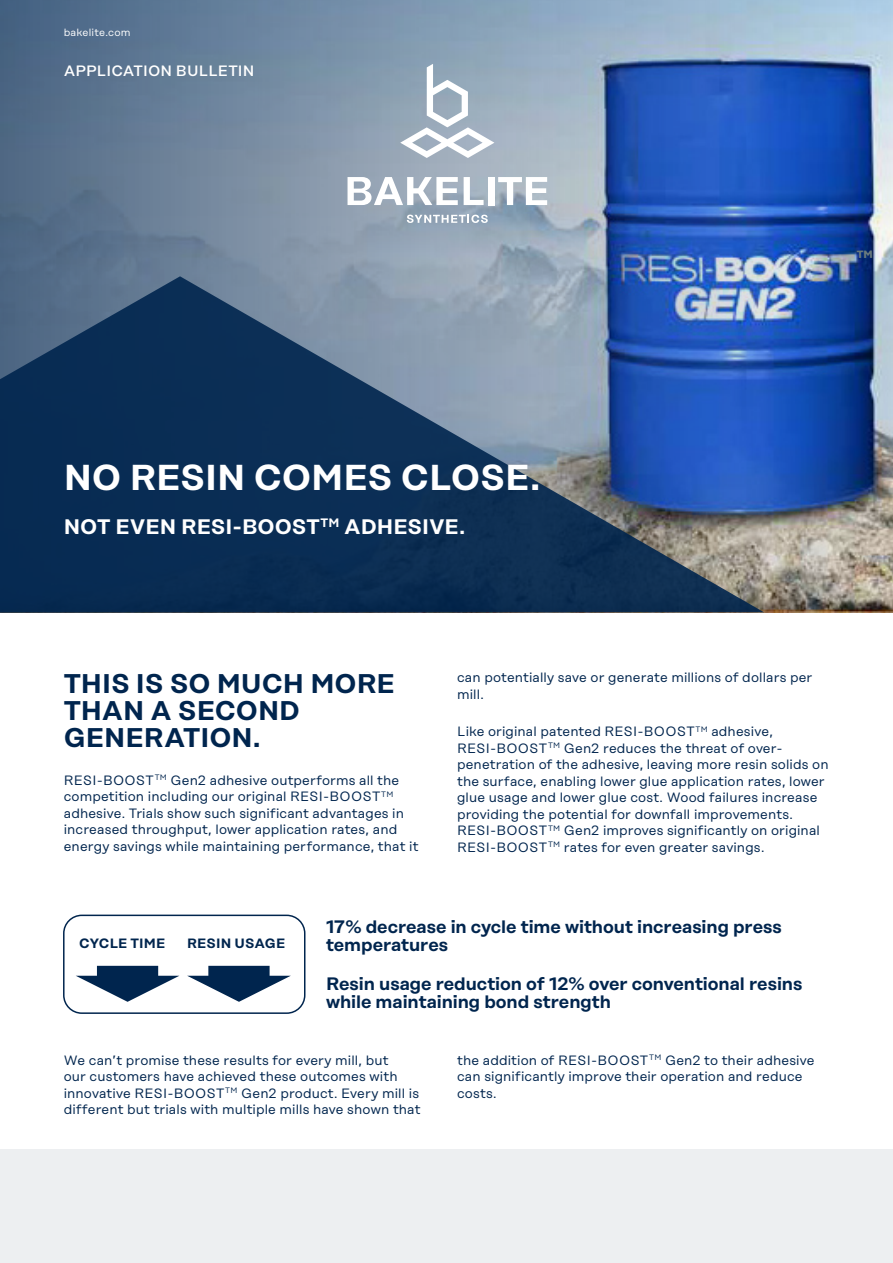
<style>
.page{position:relative;width:893px;height:1263px;background:#fff}
.page>*{position:absolute;margin:0;border:0;box-sizing:border-box;transform-origin:0 0}
.Headline{font:600 36px "Rational Display";letter-spacing:-.005em;color:#fff}
.Headline_24_Pt{font:600 27px/27px "Rational Display";color:#00254e}
.Headline-2{font:600 21px "Rational Display";letter-spacing:-.005em;color:#fff}
.Headline_24_Pt-2{font:600 18px/18px "Rational Display";color:#00254e}
.t1{font:500 15px "Rational Display";letter-spacing:.005em;color:#fff}
.Headline_24_Pt-3{font:13.5px/16.5px "Rational Display";letter-spacing:.01em;color:#00254e}
.Body_Text_9_Pt{font:600 13.5px "Rational Display";letter-spacing:.01em;color:#00254e}
.t2{font:10.5px "Rational Display";letter-spacing:.015em;color:#fff}
</style>
<div class="page">
<div style="left:0;top:1149px;width:893px;height:114px;background:#edeff1"></div>
<img style="left:0;top:0;width:893px;height:612px">
<svg style="left:0;top:276px;width:764px;height:336px;background:#315077"></svg>
<svg style="left:76px;top:966px;width:103px;height:36px"></svg>
<svg style="left:187px;top:966px;width:104px;height:36px"></svg>
<div style="left:63px;top:914px;width:242px;height:100px;border:2px solid #00254e;border-radius:18px"></div>
<svg style="left:400px;top:64px;width:94px;height:94px"></svg>
<svg style="left:348px;top:177px;width:110px;height:28px"></svg>
<svg style="left:464px;top:177px;width:20px;height:28px"></svg>
<div style="left:488px;top:177px;width:6px;height:28px;background:#fff"></div>
<svg style="left:498px;top:177px;width:49px;height:28px"></svg>
<svg style="left:407px;top:215px;width:81px;height:8px"></svg>
<svg style="left:857px;top:250px;width:15px;height:8px"></svg>
<p class="t2" style="left:64px;top:27px;width:68px">bakelite.com</p>
<p class="t1" style="left:64px;top:62px;width:192px">APPLICATION BULLETIN</p>
<p class="Headline" style="left:64px;top:456px;width:478px">NO RESIN COMES CLOSE.</p>
<p class="Headline-2" style="left:64px;top:514px;width:403px">NOT EVEN RESI-BOOST<sup>TM</sup> ADHESIVE.</p>
<p class="Headline_24_Pt" style="left:64px;top:670px;width:333px">THIS IS SO MUCH MORE<br>THAN A SECOND<br>GENERATION.</p>
<p class="Headline_24_Pt-3" style="left:64px;top:772px;width:356px">RESI-BOOST<sup>TM</sup> Gen2 adhesive outperforms all the competition including our original RESI-BOOST<sup>TM </sup>adhesive. Trials show such significant advantages in increased throughput, lower application rates, and energy savings while maintaining performance, that it</p>
<p class="Headline_24_Pt-3" style="left:457px;top:669px;width:357px">can potentially save or generate millions of dollars per mill.</p>
<p class="Headline_24_Pt-3" style="left:457px;top:723px;width:373px">Like original patented RESI-BOOST<sup>TM</sup> adhesive, RESI-BOOST<sup>TM</sup> Gen2 reduces the threat of over&shy;penetration of the adhesive, leaving more resin solids on the surface, enabling lower glue application rates, lower glue usage and lower glue cost. Wood failures increase providing the potential for downfall improvements.<br>RESI-BOOST<sup>TM</sup> Gen2 improves significantly on original RESI-BOOST<sup>TM</sup> rates for even greater savings.</p>
<p class="Body_Text_9_Pt" style="left:79px;top:935px;width:88px">CYCLE TIME</p>
<p class="Body_Text_9_Pt" style="left:187px;top:935px;width:100px">RESIN USAGE</p>
<p class="Headline_24_Pt-2" style="left:326px;top:917px;width:457px">17% decrease in cycle time without increasing press temperatures</p>
<p class="Headline_24_Pt-2" style="left:326px;top:974px;width:478px">Resin usage reduction of 12% over conventional resins while maintaining bond strength</p>
<p class="Headline_24_Pt-3" style="left:64px;top:1052px;width:358px">We can’t promise these results for every mill, but<br>our customers have achieved these outcomes with innovative RESI-BOOST<sup>TM</sup> Gen2 product. Every mill is different but trials with multiple mills have shown that</p>
<p class="Headline_24_Pt-3" style="left:457px;top:1052px;width:359px">the addition of RESI-BOOST<sup>TM</sup> Gen2 to their adhesive can significantly improve their operation and reduce costs.</p>
</div>
